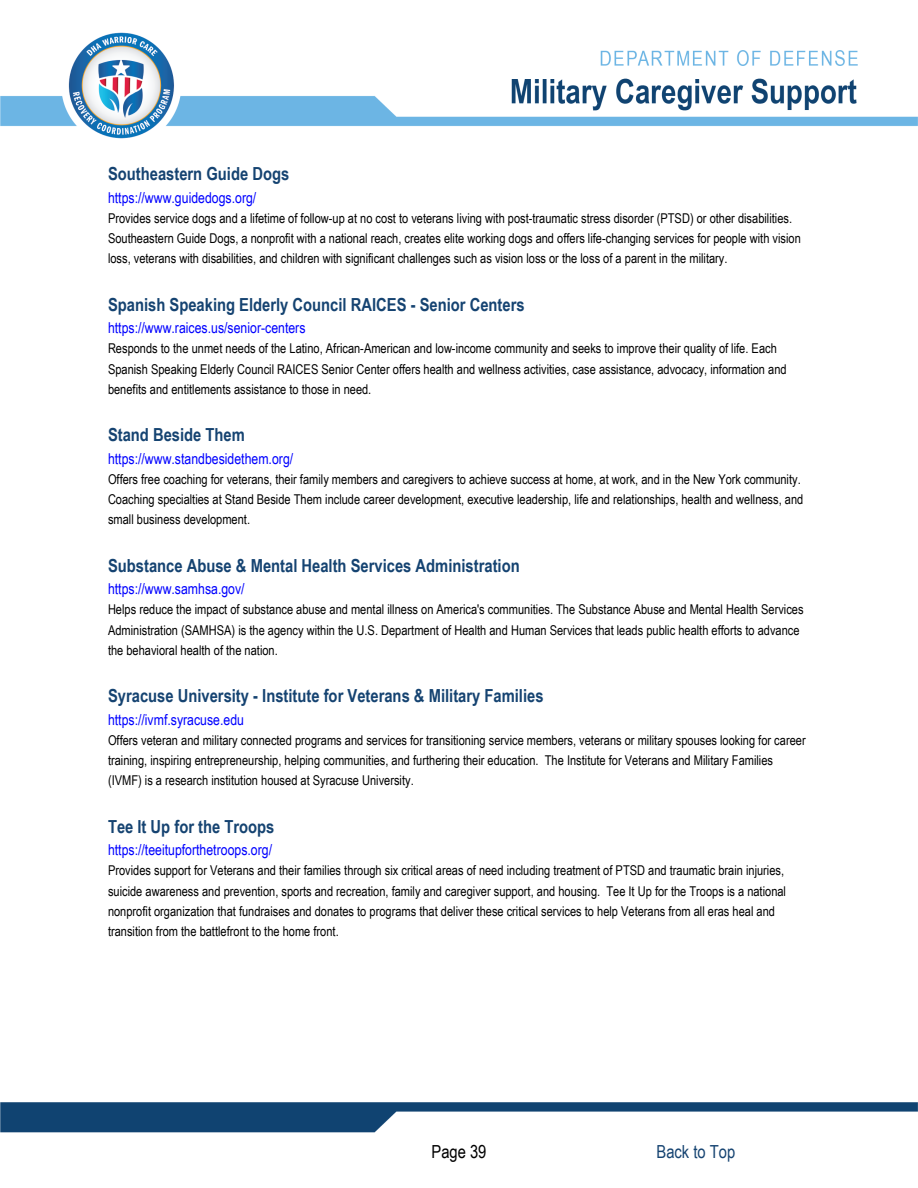
<style>
.page{position:relative;width:918px;height:1188px;background:#fff}
.page>*{position:absolute;margin:0;border:0;box-sizing:border-box;transform-origin:0 0}
.t1{font:700 18px "Arial Narrow";color:#154371}
.t2{font:18px "Arial Narrow";color:#154371}
.t3{font:18px "Arial Narrow";color:#000}
.t4{font:15px "Arial Narrow";color:#00f}
.t5{font:13.5px/20.2px "Arial Narrow";color:#000}
</style>
<div class="page">
<img style="left:0;top:32px;width:918px;height:107px">
<img style="left:0;top:1102px;width:918px;height:31px">
<h1 class="t1" style="left:108px;top:163px;width:183px">Southeastern Guide Dogs</h1>
<p class="t4" style="left:108px;top:188px;width:150px">https://www.guidedogs.org/</p>
<p class="t5" style="left:108px;top:208px;width:694px">Provides service dogs and a lifetime of follow-up at no cost to veterans living with post-traumatic stress disorder (PTSD) or other disabilities.<br>Southeastern Guide Dogs, a nonprofit with a national reach, creates elite working dogs and offers life-changing services for people with vision loss, veterans with disabilities, and children with significant challenges such as vision loss or the loss of a parent in the military.</p>
<h1 class="t1" style="left:108px;top:294px;width:418px">Spanish Speaking Elderly Council RAICES - Senior Centers</h1>
<p class="t4" style="left:108px;top:319px;width:199px">https://www.raices.us/senior-centers</p>
<p class="t5" style="left:108px;top:338px;width:680px">Responds to the unmet needs of the Latino, African-American and low-income community and seeks to improve their quality of life. Each<br>Spanish Speaking Elderly Council RAICES Senior Center offers health and wellness activities, case assistance, advocacy, information and benefits and entitlements assistance to those in need.</p>
<h1 class="t1" style="left:108px;top:424px;width:138px">Stand Beside Them</h1>
<p class="t4" style="left:108px;top:449px;width:187px">https://www.standbesidethem.org/</p>
<p class="t5" style="left:108px;top:469px;width:697px">Offers free coaching for veterans, their family members and caregivers to achieve success at home, at work, and in the New York community.<br>Coaching specialties at Stand Beside Them include career development, executive leadership, life and relationships, health and wellness, and small business development.</p>
<h1 class="t1" style="left:108px;top:555px;width:413px">Substance Abuse &amp; Mental Health Services Administration</h1>
<p class="t4" style="left:108px;top:580px;width:138px">https://www.samhsa.gov/</p>
<p class="t5" style="left:108px;top:599px;width:697px">Helps reduce the impact of substance abuse and mental illness on America's communities. The Substance Abuse and Mental Health Services<br>Administration (SAMHSA) is the agency within the U.S. Department of Health and Human Services that leads public health efforts to advance the behavioral health of the nation.</p>
<h1 class="t1" style="left:108px;top:685px;width:437px">Syracuse University - Institute for Veterans &amp; Military Families</h1>
<p class="t4" style="left:108px;top:710px;width:138px">https://ivmf.syracuse.edu</p>
<p class="t5" style="left:108px;top:730px;width:699px">Offers veteran and military connected programs and services for transitioning service members, veterans or military spouses looking for career training, inspiring entrepreneurship, helping communities, and furthering their education. The Institute for Veterans and Military Families (IVMF) is a research institution housed at Syracuse University.</p>
<h1 class="t1" style="left:108px;top:816px;width:168px">Tee It Up for the Troops</h1>
<p class="t4" style="left:108px;top:841px;width:166px">https://teeitupforthetroops.org/</p>
<p class="t5" style="left:108px;top:860px;width:680px">Provides support for Veterans and their families through six critical areas of need including treatment of PTSD and traumatic brain injuries, suicide awareness and prevention, sports and recreation, family and caregiver support, and housing. Tee It Up for the Troops is a national nonprofit organization that fundraises and donates to programs that deliver these critical services to help Veterans from all eras heal and transition from the battlefront to the home front.</p>
<h1 class="t3" style="left:432px;top:1141px;width:56px">Page 39</h1>
<h1 class="t2" style="left:657px;top:1141px;width:80px">Back to Top</h1>
</div>
